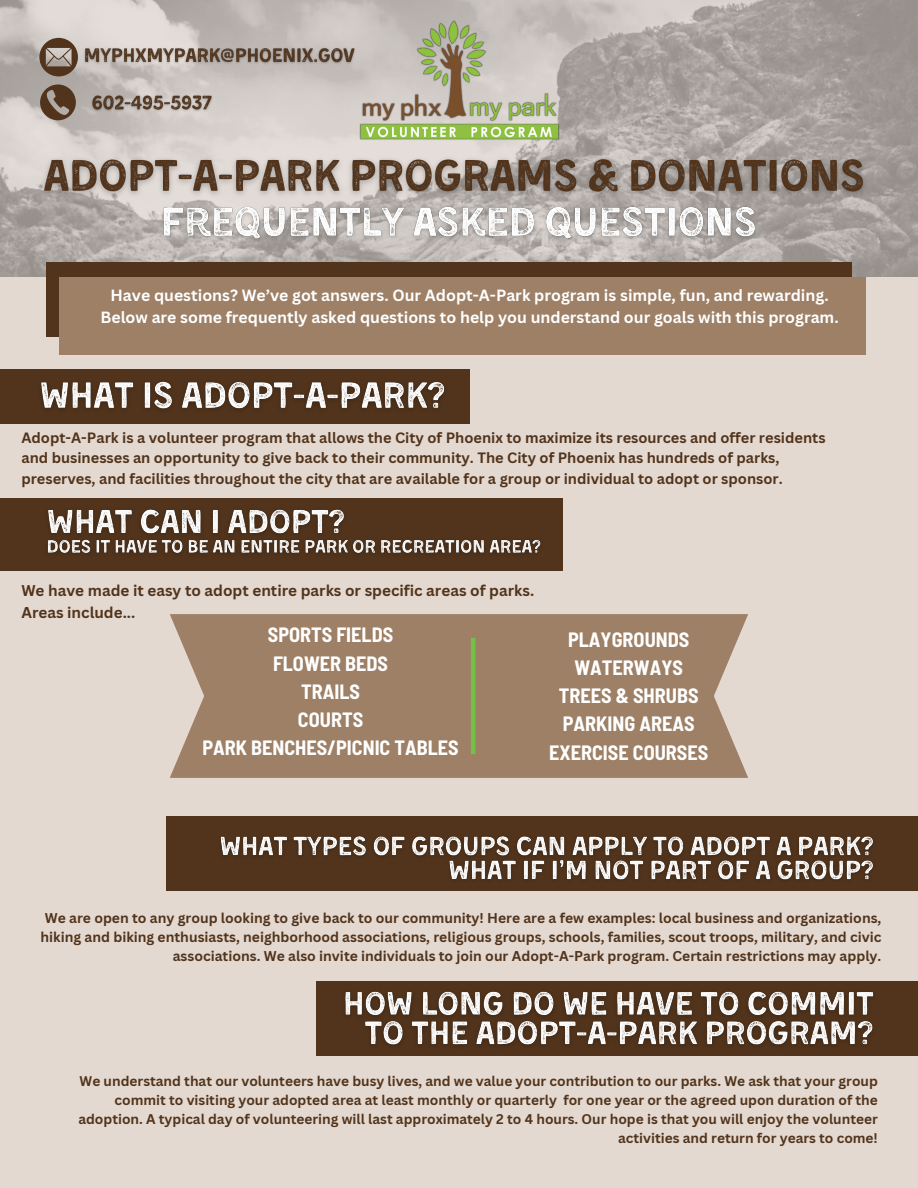
<style>
.page{position:relative;width:918px;height:1188px;background:#e4d9d0}
.page>*{position:absolute;margin:0;border:0;box-sizing:border-box;transform-origin:0 0}
.t1{font:700 semi-condensed 20.25px/28.2px "Barlow";color:#fff;text-align:center}
.t2{font:700 15.75px/21.6px "Canva Sans";color:#fff;text-align:center}
.t3{font:700 15.3px "Canva Sans";color:#52341c}
.t4{font:700 14.55px/20.2px "Canva Sans";color:#52341c}
.t5{font:700 13.8px/19.2px "Canva Sans";color:#52341c;text-align:right}
.t6{font:700 13.65px/18.9px "Canva Sans";color:#52341c;text-align:right}
</style>
<div class="page">
<img style="left:0;top:0;width:918px;height:277px">
<img style="left:357px;top:19px;width:204px;height:122px">
<div style="left:46px;top:262px;width:806px;height:74px;background:#52341c"></div>
<div style="left:60px;top:277px;width:806px;height:77px;background:#9d8066"></div>
<div style="left:0;top:369px;width:470px;height:54px;background:#52341c"></div>
<div style="left:0;top:498px;width:562px;height:72px;background:#52341c"></div>
<div style="left:167px;top:816px;width:751px;height:75px;background:#52341c"></div>
<div style="left:316px;top:981px;width:602px;height:75px;background:#52341c"></div>
<svg style="left:170px;top:614px;width:578px;height:164px;background:#a1856c"></svg>
<svg style="left:39px;top:38px;width:39px;height:38px"></svg>
<img style="left:75px;top:42px;width:287px;height:28px">
<svg style="left:40px;top:84px;width:36px;height:36px"></svg>
<img style="left:87px;top:90px;width:130px;height:27px">
<hr style="left:471px;top:638px;width:4px;height:116px;background:#75c044">
<img style="left:33px;top:149px;width:842px;height:55px">
<img style="left:157px;top:200px;width:607px;height:48px">
<img style="left:41px;top:381px;width:404px;height:29px">
<img style="left:48px;top:509px;width:493px;height:44px">
<img style="left:220px;top:836px;width:653px;height:44px">
<img style="left:345px;top:991px;width:529px;height:55px">
<p class="t2" style="left:100px;top:284px;width:740px">Have questions? We’ve got answers. Our Adopt-A-Park program is simple, fun, and rewarding.<br>Below are some frequently asked questions to help you understand our goals with this program.</p>
<p class="t4" style="left:21px;top:427px;width:806px">Adopt-A-Park is a volunteer program that allows the City of Phoenix to maximize its resources and offer residents and businesses an opportunity to give back to their community. The City of Phoenix has hundreds of parks, preserves, and facilities throughout the city that are available for a group or individual to adopt or sponsor.</p>
<p class="t3" style="left:21px;top:580px;width:514px">We have made it easy to adopt entire parks or specific areas of parks.</p>
<p class="t3" style="left:21px;top:601px;width:115px">Areas include...</p>
<p class="t1" style="left:202px;top:620px;width:258px">SPORTS FIELDS<br>FLOWER BEDS<br>TRAILS<br>COURTS<br>PARK BENCHES/PICNIC TABLES</p>
<p class="t1" style="left:549px;top:625px;width:161px">PLAYGROUNDS<br>WATERWAYS<br>TREES &amp; SHRUBS<br>PARKING AREAS<br>EXERCISE COURSES</p>
<p class="t5" style="left:41px;top:908px;width:842px">We are open to any group looking to give back to our community! Here are a few examples: local business and organizations, hiking and biking enthusiasts, neighborhood associations, religious groups, schools, families, scout troops, military, and civic associations. We also invite individuals to join our Adopt-A-Park program. Certain restrictions may apply.</p>
<p class="t6" style="left:78px;top:1071px;width:801px">We understand that our volunteers have busy lives, and we value your contribution to our parks. We ask that your group commit to visiting your adopted area at least monthly or quarterly for one year or the agreed upon duration of the adoption. A typical day of volunteering will last approximately 2 to 4 hours. Our hope is that you will enjoy the volunteer activities and return for years to come!</p>
</div>
